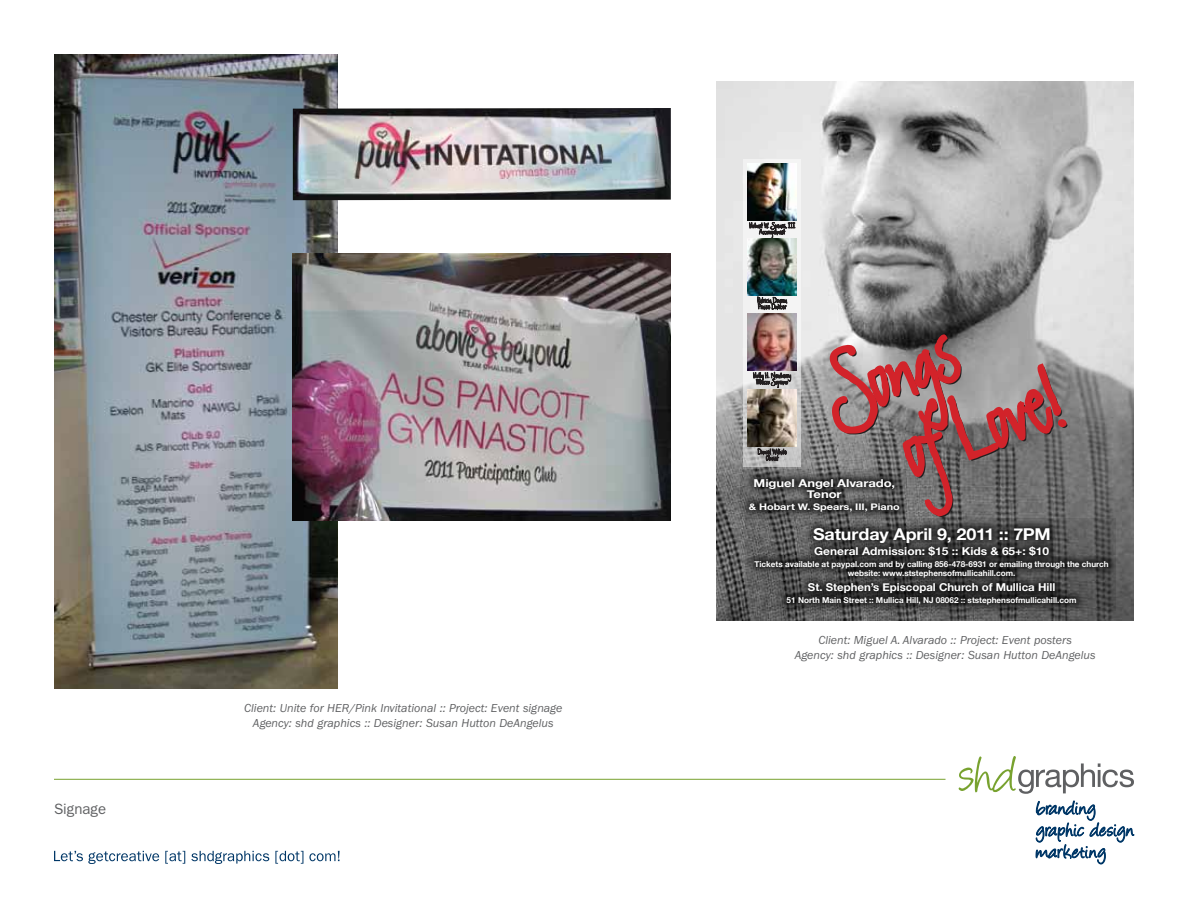
<style>
.page{position:relative;width:1188px;height:918px;background:#fff}
.page>*{position:absolute;margin:0;border:0;box-sizing:border-box;transform-origin:0 0}
.t1{font:700 16.35px "Helvetica Neue";letter-spacing:-.005em;color:#fff;scale:1.1 1}
.t2{font:15px "Franklin Gothic";color:#5f6062}
.t3{font:italic 12px/15px "Franklin Gothic";color:#5f6062;text-align:center}
.t4{font:700 10.95px "Helvetica Neue";color:#fff;scale:1.05 1}
.t5{font:700 10.95px "Helvetica Neue";color:#fff;scale:1.1 1}
.t6{font:700 10.95px/11.9px "Helvetica Neue";color:#fff;text-align:center;scale:1.2 1}
.t7{font:700 9px "Helvetica Neue";letter-spacing:-.005em;color:#fff;scale:1.2 1}
.t8{font:700 8.1px/9px "Helvetica Neue";color:#fff;text-align:center}
</style>
<div class="page">
<svg style="left:959px;top:756px;width:175px;height:108px"></svg>
<hr style="left:54px;top:779px;width:892px;height:1px;background:#78a22f">
<svg style="left:54px;top:851px;width:105px;height:13px"></svg>
<svg style="left:165px;top:851px;width:20px;height:13px"></svg>
<svg style="left:191px;top:851px;width:78px;height:13px"></svg>
<svg style="left:275px;top:851px;width:28px;height:13px"></svg>
<svg style="left:309px;top:851px;width:31px;height:10px"></svg>
<img style="left:54px;top:54px;width:283px;height:634px">
<img style="left:292px;top:254px;width:378px;height:266px">
<img style="left:293px;top:108px;width:378px;height:92px">
<img style="left:717px;top:81px;width:417px;height:540px">
<svg style="left:744px;top:159px;width:57px;height:307px;fill:#f1f1f1"></svg>
<svg style="left:745px;top:519px;width:371px;height:92px"></svg>
<svg style="left:740px;top:470px;width:86px;height:49px"></svg>
<svg style="left:826px;top:314px;width:243px;height:210px"></svg>
<svg style="left:749px;top:221px;width:47px;height:17px"></svg>
<svg style="left:757px;top:296px;width:30px;height:15px"></svg>
<img style="left:748px;top:238px;width:49px;height:57px">
<img style="left:748px;top:163px;width:49px;height:58px">
<img style="left:748px;top:313px;width:49px;height:58px">
<svg style="left:753px;top:372px;width:38px;height:16px"></svg>
<svg style="left:757px;top:447px;width:30px;height:15px"></svg>
<img style="left:748px;top:390px;width:49px;height:57px">
<p class="t2" style="left:54px;top:800px;width:54px">Signage</p>
<p class="t3" style="left:244px;top:701px;width:319px">Client: Unite for HER/Pink Invitational :: Project: Event signage<br>Agency: shd graphics :: Designer: Susan Hutton DeAngelus</p>
<p class="t6" style="left:754px;top:476px;width:119px">Miguel Angel Alvarado,<br>Tenor</p>
<p class="t7" style="left:749px;top:501px;width:127px">&amp; Hobart W. Spears, III, Piano</p>
<h1 class="t1" style="left:813px;top:524px;width:218px">Saturday April 9, 2011 :: 7PM</h1>
<p class="t5" style="left:814px;top:545px;width:215px">General Admission: $15 :: Kids &amp; 65+: $10</p>
<p class="t8" style="left:754px;top:559px;width:356px">Tickets available at paypal.com and by calling 856-478-6931 or emailing through the church website: www.ststephensofmullicahill.com.</p>
<p class="t4" style="left:808px;top:581px;width:237px">St. Stephen’s Episcopal Church of Mullica Hill</p>
<p class="t8" style="left:787px;top:595px;width:291px">51 North Main Street :: Mullica Hill, NJ 08062 :: ststephensofmullicahill.com</p>
<p class="t3" style="left:795px;top:633px;width:302px">Client: Miguel A. Alvarado :: Project: Event posters<br>Agency: shd graphics :: Designer: Susan Hutton DeAngelus</p>
</div>
